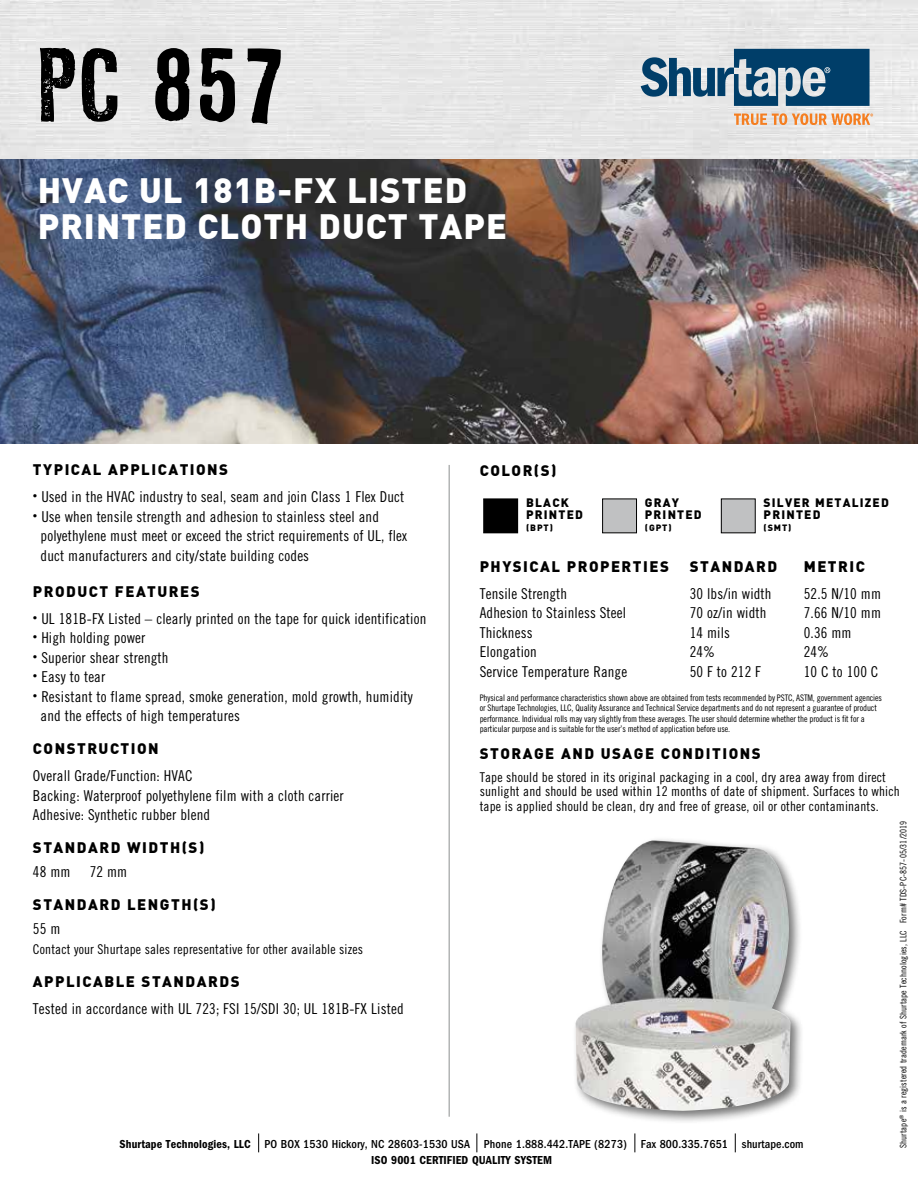
<style>
.page{position:relative;width:918px;height:1188px;background:#fff}
.page>*{position:absolute;margin:0;border:0;box-sizing:border-box;transform-origin:0 0}
.t1{font:93px "LL Rubber Grotesquecleaned";color:#000}
.t2{font:900 34.5px/36px "DIN";letter-spacing:.03em;color:#fff}
.t3{font:15px/19.5px "Trade Gothic Cond Eighteen";letter-spacing:.01em;color:#000}
.t4{font:900 15px "DIN";letter-spacing:.1em;color:#000}
.t5{font:13.5px/15px "Trade Gothic Cond Eighteen";letter-spacing:.01em;color:#000}
.t6{font:500 condensed 12px/16.5px "Franklin Gothic";letter-spacing:.01em;color:#000;text-align:center}
.t7{font:900 12px/12px "DIN";letter-spacing:.1em;color:#000}
.t8{font:9px/10.5px "Trade Gothic Cond Eighteen";letter-spacing:-.01em;color:#000}
.t9{font:9px "Trade Gothic Cond Eighteen";letter-spacing:.01em;color:#000}
.t10{font:900 9px "DIN";letter-spacing:.1em;color:#000}
.s1{font-weight:600}
</style>
<div class="page">
<img style="left:0;top:0;width:918px;height:443px">
<hr style="left:449px;top:465px;width:1px;height:652px;background:#8c8f90">
<div style="left:572px;top:836px;width:233px;height:289px;background:#000;opacity:.55"></div>
<img style="left:575px;top:840px;width:216px;height:271px">
<div style="left:484px;top:499px;width:34px;height:34px;background:#000"></div>
<svg style="left:641px;top:49px;width:229px;height:57px;background:#5d829b"></svg>
<svg style="left:734px;top:113px;width:139px;height:12px;background:#edb68b"></svg>
<svg style="left:476px;top:1133px;width:1px;height:19px"></svg>
<svg style="left:258px;top:1133px;width:1px;height:19px"></svg>
<svg style="left:634px;top:1133px;width:1px;height:19px"></svg>
<svg style="left:735px;top:1133px;width:1px;height:19px"></svg>
<div style="left:603px;top:499px;width:34px;height:34px;background:#c0c1c2"></div>
<div style="left:602px;top:499px;width:35px;height:34px;border:1px solid #000"></div>
<div style="left:721px;top:499px;width:34px;height:34px;background:#c0c1c2"></div>
<h1 class="t1" style="left:38px;top:31px;width:252px">PC 857</h1>
<h2 class="t2" style="left:38px;top:170px;width:471px">HVAC UL 181B-FX LISTED<br>PRINTED CLOTH DUCT TAPE</h2>
<p class="t4" style="left:480px;top:460px;width:78px">COLOR(S)</p>
<p class="t4" style="left:33px;top:460px;width:197px">TYPICAL APPLICATIONS</p>
<p class="t3" style="left:33px;top:487px;width:373px"><sup>•</sup> Used in the HVAC industry to seal, seam and join Class 1 Flex Duct</p>
<p class="t3" style="left:41px;top:506px;width:368px;text-indent:-8px"><sup>•</sup> Use when tensile strength and adhesion to stainless steel and polyethylene must meet or exceed the strict requirements of UL, flex duct manufacturers and city/state building codes</p>
<p class="t4" style="left:33px;top:581px;width:168px">PRODUCT FEATURES</p>
<p class="t3" style="left:33px;top:608px;width:395px"><sup>•</sup> UL 181B-FX Listed – clearly printed on the tape for quick identification</p>
<p class="t3" style="left:33px;top:628px;width:114px"><sup>•</sup> High holding power</p>
<p class="t3" style="left:33px;top:647px;width:137px"><sup>•</sup> Superior shear strength</p>
<p class="t3" style="left:33px;top:667px;width:74px"><sup>•</sup> Easy to tear</p>
<p class="t3" style="left:41px;top:686px;width:374px;text-indent:-8px"><sup>•</sup> Resistant to flame spread, smoke generation, mold growth, humidity and the effects of high temperatures</p>
<p class="t4" style="left:33px;top:739px;width:127px">CONSTRUCTION</p>
<p class="t3" style="left:33px;top:766px;width:312px">Overall Grade/Function: HVAC<br>Backing: Waterproof polyethylene film with a cloth carrier<br>Adhesive: Synthetic rubber blend</p>
<p class="t4" style="left:33px;top:838px;width:173px">STANDARD WIDTH(S)</p>
<p class="t3" style="left:33px;top:862px;width:39px">48 mm</p>
<p class="t3" style="left:90px;top:862px;width:39px">72 mm</p>
<p class="t4" style="left:33px;top:895px;width:184px">STANDARD LENGTH(S)</p>
<p class="t3" style="left:33px;top:919px;width:29px">55 m</p>
<p class="t5" style="left:33px;top:941px;width:332px">Contact your Shurtape sales representative for other available sizes</p>
<p class="t4" style="left:33px;top:971px;width:208px">APPLICABLE STANDARDS</p>
<p class="t3" style="left:33px;top:998px;width:372px">Tested in accordance with UL 723; FSI 15/SDI 30; UL 181B-FX Listed</p>
<p class="t7" style="left:526px;top:496px;width:58px">BLACK<br>PRINTED</p>
<p class="t10" style="left:526px;top:521px;width:28px">(BPT)</p>
<p class="t7" style="left:645px;top:496px;width:58px">GRAY<br>PRINTED</p>
<p class="t10" style="left:645px;top:521px;width:28px">(GPT)</p>
<p class="t7" style="left:764px;top:496px;width:127px">SILVER METALIZED<br>PRINTED</p>
<p class="t10" style="left:764px;top:521px;width:29px">(SMT)</p>
<p class="t4" style="left:480px;top:556px;width:191px">PHYSICAL PROPERTIES</p>
<p class="t4" style="left:690px;top:556px;width:89px">STANDARD</p>
<p class="t4" style="left:804px;top:556px;width:63px">METRIC</p>
<p class="t3" style="left:480px;top:583px;width:89px">Tensile Strength</p>
<p class="t3" style="left:690px;top:583px;width:83px">30 lbs/in width</p>
<p class="t3" style="left:804px;top:583px;width:79px">52.5 N/10 mm</p>
<p class="t3" style="left:480px;top:603px;width:148px">Adhesion to Stainless Steel</p>
<p class="t3" style="left:690px;top:603px;width:78px">70 oz/in width</p>
<p class="t3" style="left:804px;top:603px;width:79px">7.66 N/10 mm</p>
<p class="t3" style="left:480px;top:622px;width:54px">Thickness</p>
<p class="t3" style="left:690px;top:622px;width:42px">14 mils</p>
<p class="t3" style="left:804px;top:622px;width:49px">0.36 mm</p>
<p class="t3" style="left:480px;top:642px;width:59px">Elongation</p>
<p class="t3" style="left:690px;top:642px;width:27px">24%</p>
<p class="t3" style="left:804px;top:642px;width:27px">24%</p>
<p class="t3" style="left:480px;top:661px;width:149px">Service Temperature Range</p>
<p class="t3" style="left:690px;top:661px;width:73px">50 F to 212 F</p>
<p class="t3" style="left:804px;top:661px;width:76px">10 C to 100 C</p>
<p class="t8" style="left:480px;top:692px;width:404px">Physical and performance characteristics shown above are obtained from tests recommended by PSTC, ASTM, government agencies or Shurtape Technologies, LLC, Quality Assurance and Technical Service departments and do not represent a guarantee of product performance. Individual rolls may vary slightly from these averages. The user should determine whether the product is fit for a particular purpose and is suitable for the user’s method of application before use.</p>
<p class="t4" style="left:480px;top:744px;width:282px">STORAGE AND USAGE CONDITIONS</p>
<p class="t5" style="left:480px;top:769px;width:422px">Tape should be stored in its original packaging in a cool, dry area away from direct sunlight and should be used within 12 months of date of shipment. Surfaces to which tape is applied should be clean, dry and free of grease, oil or other contaminants.</p>
<p class="t9" style="left:898px;top:1148px;width:329px;rotate:-90deg">Shurtape<sup>®</sup> is a registered trademark of Shurtape Technologies, LLC Form# TDS-PC-857-05/31/2019</p>
<p class="t6" style="left:120px;top:1135px;width:686px"><span class="s1">Shurtape Technologies, LLC</span> PO BOX 1530 Hickory, NC 28603-1530 USA Phone 1.888.442.TAPE (8273) Fax 800.335.7651 shurtape.com<br><span class="s1">ISO 9001 CERTIFIED QUALITY SYSTEM</span></p>
</div>
